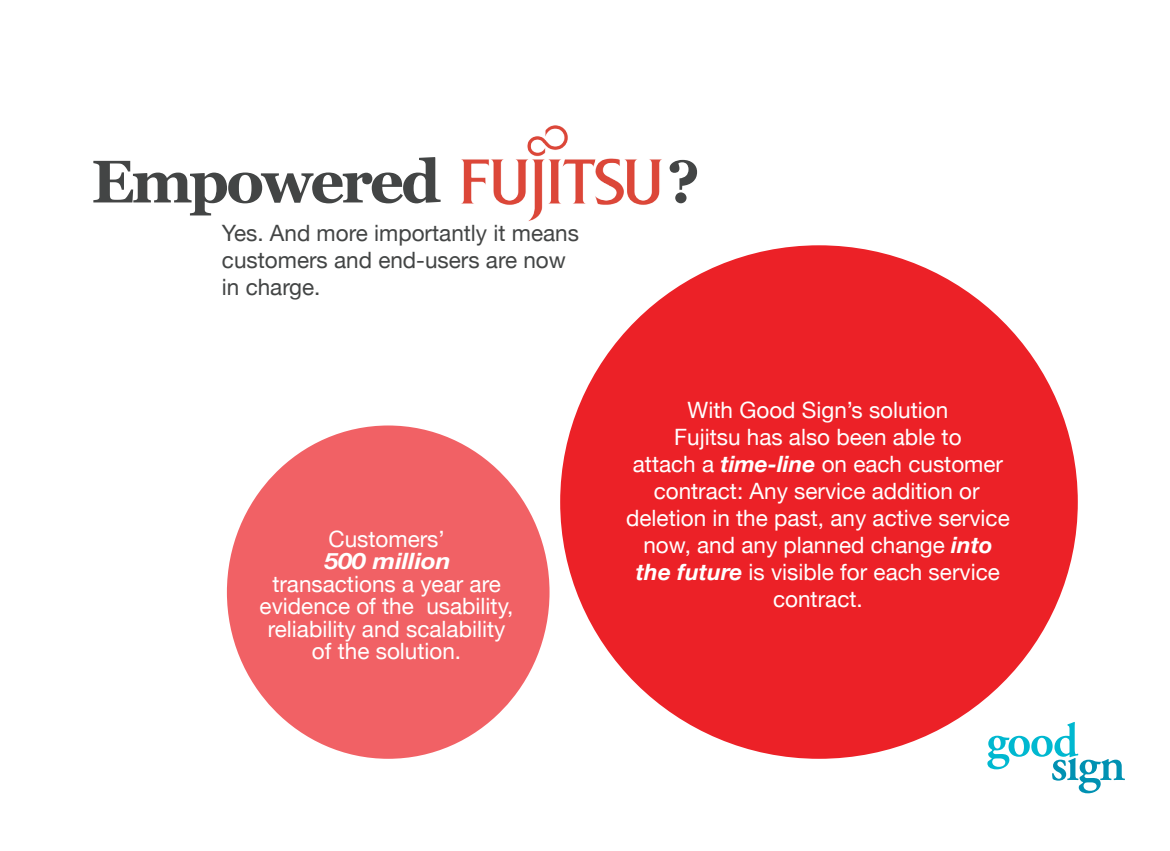
<style>
.page{position:relative;width:1170px;height:851px;background:#fff}
.page>*{position:absolute;margin:0;border:0;box-sizing:border-box;transform-origin:0 0}
.t1{font:700 60px "Georgia";letter-spacing:-.05em;color:#434545}
.t2{font:22.5px/27px "Helvetica Neue";color:#fff;text-align:center}
.t3{font:22.5px/27px "Helvetica Neue";color:#434545}
.s1{font-weight:700;font-style:italic}
</style>
<div class="page">
<img style="left:461px;top:125px;width:201px;height:96px">
<div style="left:560px;top:245px;width:517px;height:513px;background:#ec2127;border-radius:50%"></div>
<div style="left:227px;top:425px;width:322px;height:333px;background:#f16165;border-radius:50%"></div>
<svg style="left:987px;top:722px;width:137px;height:71px"></svg>
<p class="t1" style="left:91px;top:136px;width:351px">Empowered</p>
<p class="t1" style="left:667px;top:136px;width:34px">?</p>
<p class="t3" style="left:222px;top:221px;width:358px">Yes. And more importantly it means customers and end-users are now</p>
<p class="t3" style="left:222px;top:275px;width:100px">in charge.</p>
<p class="t2" style="left:328px;top:526px;width:118px">Customers’</p>
<p class="t2" style="left:259px;top:551px;width:255px;line-height:22.5px"><span class="s1">500 million </span>transactions a year are evidence of the usability, reliability and scalability of the solution.</p>
<p class="t2" style="left:687px;top:398px;width:262px">With Good Sign’s solution</p>
<p class="t2" style="left:626px;top:425px;width:385px">Fujitsu has also been able to<br>attach a <span class="s1">time-line</span> on each customer contract: Any service addition or deletion in the past, any active service now, and any planned change <span class="s1">into the future</span> is visible for each service contract.</p>
</div>
